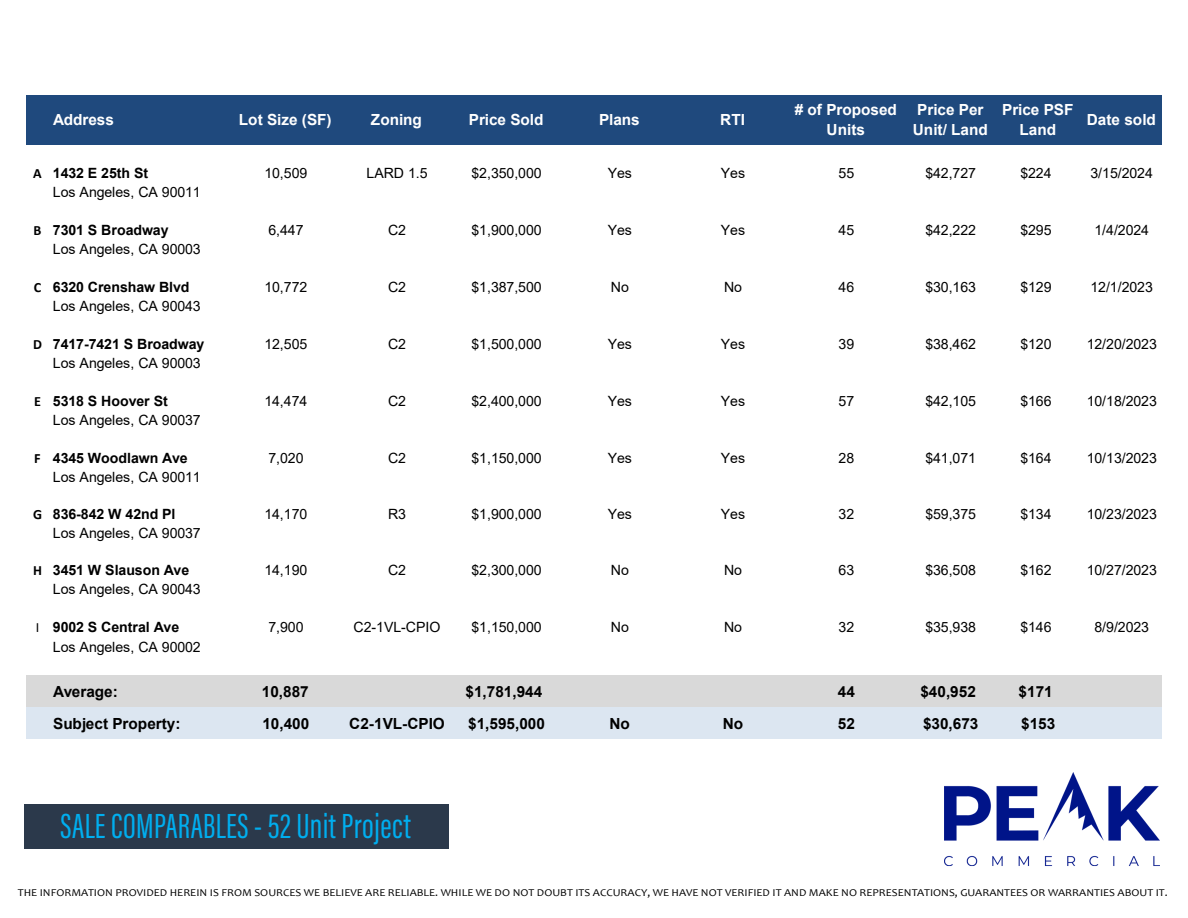
<style>
.page{position:relative;width:1188px;height:918px;background:#fff}
.page>*{position:absolute;margin:0;border:0;box-sizing:border-box;transform-origin:0 0}
.t1{font:36px "Acumin Pro Extra Cond";letter-spacing:.01em;color:#00aeef}
.t2{font:700 15.3px "Arial";color:#000}
.t3{font:700 15.3px/19.5px "Arial";color:#fff;text-align:center}
.t4{font:14.1px "Arial";letter-spacing:-.005em;color:#000}
.t5{font:700 14.1px "Arial";letter-spacing:-.005em;color:#000}
.t6{font:10.5px "Candara";color:#000;scale:1.1 1}
.s1{font-family:"Calibri"}
.s2{font-family:"Calibri";font-weight:400}
</style>
<div class="page">
<div style="left:24px;top:804px;width:424px;height:44px;background:#2b394b"></div>
<div style="left:26px;top:95px;width:1136px;height:50px;background:#1f497d"></div>
<div style="left:26px;top:676px;width:1136px;height:32px;background:#d9d9d9"></div>
<div style="left:26px;top:708px;width:1136px;height:31px;background:#dce6f1"></div>
<img style="left:945px;top:772px;width:214px;height:94px">
<p class="t3" style="left:53px;top:110px;width:62px">Address</p>
<p class="t3" style="left:239px;top:110px;width:94px">Lot Size (SF)</p>
<p class="t3" style="left:371px;top:110px;width:53px">Zoning</p>
<p class="t3" style="left:469px;top:110px;width:76px">Price Sold</p>
<p class="t3" style="left:599px;top:110px;width:42px">Plans</p>
<p class="t3" style="left:720px;top:110px;width:26px">RTI</p>
<p class="t3" style="left:795px;top:100px;width:104px"># of Proposed<br>Units</p>
<p class="t3" style="left:913px;top:100px;width:76px;text-align:left">Price Per<br>Unit/ Land</p>
<p class="t3" style="left:1002px;top:100px;width:73px">Price PSF<br>Land</p>
<p class="t3" style="left:1087px;top:110px;width:71px">Date sold</p>
<p class="t5" style="left:33px;top:163px;width:117px"><span class="s1">A</span> 1432 E 25th St</p>
<p class="t4" style="left:264px;top:163px;width:44px">10,509</p>
<p class="t4" style="left:367px;top:163px;width:62px">LARD 1.5</p>
<p class="t4" style="left:472px;top:163px;width:72px">$2,350,000</p>
<p class="t4" style="left:608px;top:163px;width:26px">Yes</p>
<p class="t4" style="left:721px;top:163px;width:26px">Yes</p>
<p class="t4" style="left:839px;top:163px;width:17px">55</p>
<p class="t4" style="left:925px;top:163px;width:52px">$42,727</p>
<p class="t4" style="left:1020px;top:163px;width:33px">$224</p>
<p class="t4" style="left:1090px;top:163px;width:64px">3/15/2024</p>
<p class="t4" style="left:53px;top:182px;width:149px">Los Angeles, CA 90011</p>
<p class="t5" style="left:34px;top:220px;width:136px"><span class="s1">B</span> 7301 S Broadway</p>
<p class="t4" style="left:268px;top:220px;width:37px">6,447</p>
<p class="t4" style="left:388px;top:220px;width:20px">C2</p>
<p class="t4" style="left:472px;top:220px;width:72px">$1,900,000</p>
<p class="t4" style="left:608px;top:220px;width:26px">Yes</p>
<p class="t4" style="left:721px;top:220px;width:26px">Yes</p>
<p class="t4" style="left:839px;top:220px;width:17px">45</p>
<p class="t4" style="left:925px;top:220px;width:52px">$42,222</p>
<p class="t4" style="left:1020px;top:220px;width:33px">$295</p>
<p class="t4" style="left:1094px;top:220px;width:56px">1/4/2024</p>
<p class="t4" style="left:53px;top:239px;width:149px">Los Angeles, CA 90003</p>
<p class="t5" style="left:34px;top:277px;width:157px"><span class="s1">C</span> 6320 Crenshaw Blvd</p>
<p class="t4" style="left:264px;top:277px;width:44px">10,772</p>
<p class="t4" style="left:388px;top:277px;width:20px">C2</p>
<p class="t4" style="left:472px;top:277px;width:72px">$1,387,500</p>
<p class="t4" style="left:611px;top:277px;width:20px">No</p>
<p class="t4" style="left:724px;top:277px;width:20px">No</p>
<p class="t4" style="left:839px;top:277px;width:17px">46</p>
<p class="t4" style="left:925px;top:277px;width:52px">$30,163</p>
<p class="t4" style="left:1020px;top:277px;width:33px">$129</p>
<p class="t4" style="left:1090px;top:277px;width:64px">12/1/2023</p>
<p class="t4" style="left:53px;top:296px;width:149px">Los Angeles, CA 90043</p>
<p class="t5" style="left:33px;top:334px;width:173px"><span class="s1">D</span> 7417-7421 S Broadway</p>
<p class="t4" style="left:264px;top:334px;width:44px">12,505</p>
<p class="t4" style="left:388px;top:334px;width:20px">C2</p>
<p class="t4" style="left:472px;top:334px;width:72px">$1,500,000</p>
<p class="t4" style="left:608px;top:334px;width:26px">Yes</p>
<p class="t4" style="left:721px;top:334px;width:26px">Yes</p>
<p class="t4" style="left:839px;top:334px;width:17px">39</p>
<p class="t4" style="left:925px;top:334px;width:52px">$38,462</p>
<p class="t4" style="left:1020px;top:334px;width:33px">$120</p>
<p class="t4" style="left:1087px;top:334px;width:72px">12/20/2023</p>
<p class="t4" style="left:53px;top:353px;width:149px">Los Angeles, CA 90003</p>
<p class="t5" style="left:34px;top:391px;width:135px"><span class="s1">E</span> 5318 S Hoover St</p>
<p class="t4" style="left:264px;top:391px;width:44px">14,474</p>
<p class="t4" style="left:388px;top:391px;width:20px">C2</p>
<p class="t4" style="left:472px;top:391px;width:72px">$2,400,000</p>
<p class="t4" style="left:608px;top:391px;width:26px">Yes</p>
<p class="t4" style="left:721px;top:391px;width:26px">Yes</p>
<p class="t4" style="left:839px;top:391px;width:17px">57</p>
<p class="t4" style="left:925px;top:391px;width:52px">$42,105</p>
<p class="t4" style="left:1020px;top:391px;width:33px">$166</p>
<p class="t4" style="left:1087px;top:391px;width:72px">10/18/2023</p>
<p class="t4" style="left:53px;top:410px;width:149px">Los Angeles, CA 90037</p>
<p class="t5" style="left:34px;top:448px;width:155px"><span class="s1">F</span> 4345 Woodlawn Ave</p>
<p class="t4" style="left:268px;top:448px;width:37px">7,020</p>
<p class="t4" style="left:388px;top:448px;width:20px">C2</p>
<p class="t4" style="left:472px;top:448px;width:72px">$1,150,000</p>
<p class="t4" style="left:608px;top:448px;width:26px">Yes</p>
<p class="t4" style="left:721px;top:448px;width:26px">Yes</p>
<p class="t4" style="left:839px;top:448px;width:17px">28</p>
<p class="t4" style="left:925px;top:448px;width:52px">$41,071</p>
<p class="t4" style="left:1020px;top:448px;width:33px">$164</p>
<p class="t4" style="left:1087px;top:448px;width:72px">10/13/2023</p>
<p class="t4" style="left:53px;top:467px;width:149px">Los Angeles, CA 90011</p>
<p class="t5" style="left:33px;top:504px;width:144px"><span class="s1">G</span> 836-842 W 42nd Pl</p>
<p class="t4" style="left:264px;top:504px;width:44px">14,170</p>
<p class="t4" style="left:388px;top:504px;width:20px">R3</p>
<p class="t4" style="left:472px;top:504px;width:72px">$1,900,000</p>
<p class="t4" style="left:608px;top:504px;width:26px">Yes</p>
<p class="t4" style="left:721px;top:504px;width:26px">Yes</p>
<p class="t4" style="left:839px;top:504px;width:17px">32</p>
<p class="t4" style="left:925px;top:504px;width:52px">$59,375</p>
<p class="t4" style="left:1020px;top:504px;width:33px">$134</p>
<p class="t4" style="left:1087px;top:504px;width:72px">10/23/2023</p>
<p class="t4" style="left:53px;top:523px;width:149px">Los Angeles, CA 90037</p>
<p class="t5" style="left:33px;top:560px;width:158px"><span class="s1">H</span> 3451 W Slauson Ave</p>
<p class="t4" style="left:264px;top:561px;width:44px">14,190</p>
<p class="t4" style="left:388px;top:561px;width:20px">C2</p>
<p class="t4" style="left:472px;top:561px;width:72px">$2,300,000</p>
<p class="t4" style="left:611px;top:561px;width:20px">No</p>
<p class="t4" style="left:724px;top:561px;width:20px">No</p>
<p class="t4" style="left:839px;top:561px;width:17px">63</p>
<p class="t4" style="left:925px;top:561px;width:52px">$36,508</p>
<p class="t4" style="left:1020px;top:561px;width:33px">$162</p>
<p class="t4" style="left:1087px;top:561px;width:72px">10/27/2023</p>
<p class="t4" style="left:53px;top:579px;width:149px">Los Angeles, CA 90043</p>
<p class="t5" style="left:36px;top:617px;width:145px"><span class="s2">I</span> 9002 S Central Ave</p>
<p class="t4" style="left:268px;top:617px;width:37px">7,900</p>
<p class="t4" style="left:354px;top:617px;width:88px">C2-1VL-CPIO</p>
<p class="t4" style="left:472px;top:617px;width:72px">$1,150,000</p>
<p class="t4" style="left:611px;top:617px;width:20px">No</p>
<p class="t4" style="left:724px;top:617px;width:20px">No</p>
<p class="t4" style="left:839px;top:617px;width:17px">32</p>
<p class="t4" style="left:925px;top:617px;width:52px">$35,938</p>
<p class="t4" style="left:1020px;top:617px;width:33px">$146</p>
<p class="t4" style="left:1094px;top:617px;width:56px">8/9/2023</p>
<p class="t4" style="left:53px;top:637px;width:149px">Los Angeles, CA 90002</p>
<p class="t2" style="left:53px;top:681px;width:66px">Average:</p>
<p class="t2" style="left:262px;top:681px;width:48px">10,887</p>
<p class="t2" style="left:466px;top:681px;width:78px">$1,781,944</p>
<p class="t2" style="left:838px;top:681px;width:19px">44</p>
<p class="t2" style="left:920px;top:681px;width:57px">$40,952</p>
<p class="t2" style="left:1019px;top:681px;width:36px">$171</p>
<p class="t2" style="left:53px;top:712px;width:129px">Subject Property:</p>
<p class="t2" style="left:262px;top:712px;width:48px">10,400</p>
<p class="t2" style="left:349px;top:712px;width:97px">C2-1VL-CPIO</p>
<p class="t2" style="left:468px;top:712px;width:78px">$1,595,000</p>
<p class="t2" style="left:610px;top:712px;width:22px">No</p>
<p class="t2" style="left:723px;top:712px;width:22px">No</p>
<p class="t2" style="left:838px;top:712px;width:19px">52</p>
<p class="t2" style="left:923px;top:712px;width:57px">$30,673</p>
<p class="t2" style="left:1021px;top:712px;width:36px">$153</p>
<p class="t1" style="left:60px;top:805px;width:352px">SALE COMPARABLES - 52 Unit Project</p>
<p class="t6" style="left:18px;top:886px;width:1047px">THE INFORMATION PROVIDED HEREIN IS FROM SOURCES WE BELIEVE ARE RELIABLE. WHILE WE DO NOT DOUBT ITS ACCURACY, WE HAVE NOT VERIFIED IT AND MAKE NO REPRESENTATIONS, GUARANTEES OR WARRANTIES ABOUT IT.</p>
</div>
